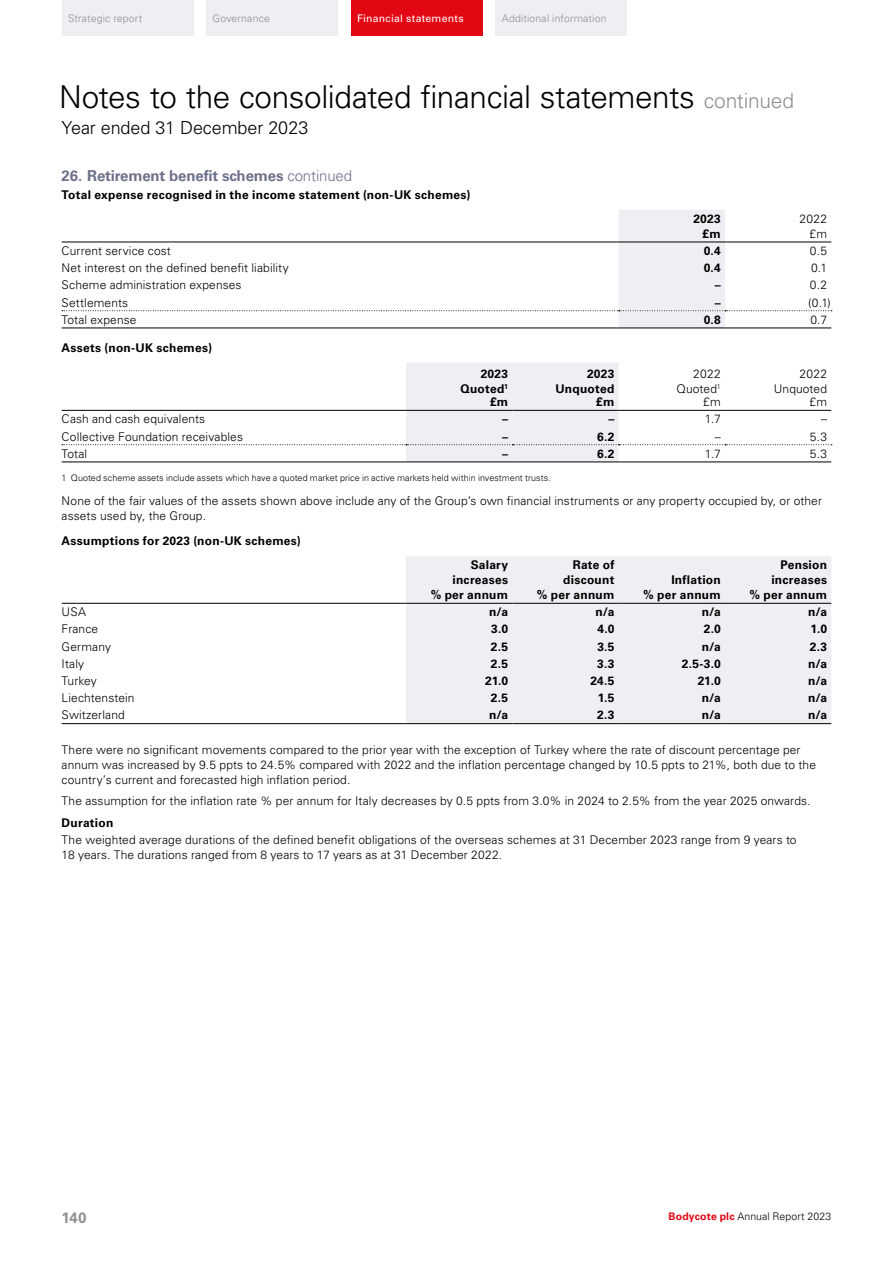
<style>
.page{position:relative;width:893px;height:1263px;background:#fff}
.page>*{position:absolute;margin:0;border:0;box-sizing:border-box;transform-origin:0 0}
.t1{font:300 31.5px "Univers LT Std";letter-spacing:-.015em;color:#000}
.t2{font:300 18px "Univers LT Std";letter-spacing:-.005em;color:#000}
.t3{font:700 15px "Univers LT Std";letter-spacing:-.01em;color:#6f718c}
.t4{font:700 15px "Univers LT Std";color:#909090}
.t5{font:300 12px/15px "Univers LT Std";letter-spacing:.01em;color:#000;text-align:right}
.t6{font:700 12px/15px "Univers LT Std";letter-spacing:.02em;color:#000;text-align:right}
.t7{font:300 10.5px "Univers LT Std";letter-spacing:.015em;color:#909090}
.t8{font:300 10.5px "Univers LT Std";letter-spacing:.01em;color:#000}
.t9{font:10.5px "Univers LT Std";letter-spacing:.025em;color:#fff}
.t10{font:300 9px "Univers LT Std";letter-spacing:.005em;color:#000}
.s1{font-size:21px;color:#909090}
.s2{font-weight:300}
.s3{font-weight:700;color:#e30613}
</style>
<div class="page">
<svg style="left:62px;top:210px;width:770px;height:118px"></svg>
<hr style="left:62px;top:242px;width:557px;height:1px;background:#000">
<hr style="left:619px;top:242px;width:106px;height:1px;background:#000">
<hr style="left:725px;top:242px;width:106px;height:1px;background:#000">
<hr style="left:62px;top:328px;width:557px;height:1px;background:#000">
<hr style="left:619px;top:328px;width:106px;height:1px;background:#000">
<hr style="left:725px;top:328px;width:106px;height:1px;background:#000">
<hr style="left:62px;top:462px;width:344px;height:1px;background:#000">
<hr style="left:406px;top:462px;width:106px;height:1px;background:#000">
<hr style="left:512px;top:462px;width:107px;height:1px;background:#000">
<hr style="left:619px;top:462px;width:106px;height:1px;background:#000">
<hr style="left:725px;top:462px;width:106px;height:1px;background:#000">
<svg style="left:62px;top:363px;width:770px;height:99px"></svg>
<hr style="left:406px;top:410px;width:106px;height:1px;background:#000">
<hr style="left:512px;top:410px;width:107px;height:1px;background:#000">
<hr style="left:619px;top:410px;width:106px;height:1px;background:#000">
<hr style="left:725px;top:410px;width:106px;height:1px;background:#000">
<div style="left:406px;top:556px;width:425px;height:167px;background:#efeef3"></div>
<hr style="left:62px;top:603px;width:344px;height:1px;background:#000">
<hr style="left:406px;top:603px;width:106px;height:1px;background:#000">
<hr style="left:512px;top:603px;width:107px;height:1px;background:#000">
<hr style="left:619px;top:603px;width:106px;height:1px;background:#000">
<hr style="left:725px;top:603px;width:106px;height:1px;background:#000">
<hr style="left:62px;top:723px;width:344px;height:1px;background:#000">
<hr style="left:406px;top:723px;width:106px;height:1px;background:#000">
<hr style="left:512px;top:723px;width:107px;height:1px;background:#000">
<hr style="left:619px;top:723px;width:106px;height:1px;background:#000">
<hr style="left:725px;top:723px;width:106px;height:1px;background:#000">
<div style="left:62px;top:0;width:131px;height:36px;background:#efeef3"></div>
<div style="left:206px;top:0;width:132px;height:36px;background:#efeef3"></div>
<div style="left:351px;top:0;width:132px;height:36px;background:#e30613"></div>
<div style="left:495px;top:0;width:132px;height:36px;background:#efeef3"></div>
<p class="t7" style="left:68px;top:12px;width:76px">Strategic report</p>
<p class="t7" style="left:213px;top:12px;width:59px">Governance</p>
<p class="t9" style="left:357px;top:13px;width:108px">Financial statements</p>
<p class="t7" style="left:502px;top:12px;width:106px">Additional information</p>
<h1 class="t1" style="left:59px;top:78px;width:736px">Notes to the consolidated financial statements <span class="s1">continued</span></h1>
<h2 class="t2" style="left:62px;top:117px;width:248px">Year ended 31 December 2023</h2>
<p class="t3" style="left:62px;top:167px;width:292px">26. Retirement benefit schemes <span class="s2">continued</span></p>
<p class="t6" style="left:62px;top:188px;width:410px">Total expense recognised in the income statement (non-UK schemes)</p>
<p class="t6" style="left:693px;top:211px;width:29px">2023 £m</p>
<p class="t5" style="left:799px;top:211px;width:29px">2022 £m</p>
<p class="t5" style="left:62px;top:243px;width:111px">Current service cost</p>
<p class="t6" style="left:704px;top:243px;width:18px">0.4</p>
<p class="t5" style="left:810px;top:243px;width:19px">0.5</p>
<p class="t5" style="left:62px;top:260px;width:228px">Net interest on the defined benefit liability</p>
<p class="t6" style="left:704px;top:260px;width:18px">0.4</p>
<p class="t5" style="left:811px;top:260px;width:18px">0.1</p>
<p class="t5" style="left:62px;top:278px;width:181px">Scheme administration expenses</p>
<p class="t6" style="left:715px;top:278px;width:7px">–</p>
<p class="t5" style="left:810px;top:278px;width:19px">0.2</p>
<p class="t5" style="left:62px;top:295px;width:68px">Settlements</p>
<p class="t6" style="left:715px;top:295px;width:7px">–</p>
<p class="t5" style="left:808px;top:295px;width:24px">(0.1)</p>
<p class="t5" style="left:62px;top:312px;width:76px">Total expense</p>
<p class="t6" style="left:704px;top:312px;width:18px">0.8</p>
<p class="t5" style="left:810px;top:312px;width:18px">0.7</p>
<p class="t6" style="left:62px;top:340px;width:152px">Assets (non-UK schemes)</p>
<p class="t6" style="left:481px;top:366px;width:29px">2023</p>
<p class="t6" style="left:587px;top:366px;width:29px">2023</p>
<p class="t5" style="left:693px;top:366px;width:29px">2022</p>
<p class="t5" style="left:799px;top:366px;width:29px">2022</p>
<p class="t6" style="left:460px;top:382px;width:49px;line-height:13.5px">Quoted<sup>1 </sup>£m</p>
<p class="t6" style="left:555px;top:382px;width:61px;line-height:13.5px">Unquoted £m</p>
<p class="t5" style="left:677px;top:382px;width:46px;line-height:13.5px">Quoted<sup>1 </sup>£m</p>
<p class="t5" style="left:774px;top:382px;width:55px;line-height:13.5px">Unquoted £m</p>
<p class="t5" style="left:62px;top:412px;width:145px">Cash and cash equivalents</p>
<p class="t6" style="left:502px;top:412px;width:7px">–</p>
<p class="t6" style="left:608px;top:412px;width:7px">–</p>
<p class="t5" style="left:705px;top:412px;width:17px">1.7</p>
<p class="t5" style="left:821px;top:412px;width:7px">–</p>
<p class="t5" style="left:62px;top:429px;width:183px">Collective Foundation receivables</p>
<p class="t6" style="left:502px;top:429px;width:7px">–</p>
<p class="t6" style="left:597px;top:429px;width:19px">6.2</p>
<p class="t5" style="left:715px;top:429px;width:7px">–</p>
<p class="t5" style="left:810px;top:429px;width:19px">5.3</p>
<p class="t5" style="left:62px;top:446px;width:27px">Total</p>
<p class="t6" style="left:502px;top:446px;width:7px">–</p>
<p class="t6" style="left:597px;top:446px;width:19px">6.2</p>
<p class="t5" style="left:705px;top:446px;width:17px">1.7</p>
<p class="t5" style="left:810px;top:446px;width:19px">5.3</p>
<p class="t10" style="left:62px;top:473px;width:491px">1 Quoted scheme assets include assets which have a quoted market price in active markets held within investment trusts.</p>
<p class="t5" style="left:62px;top:493px;width:762px;text-align:left">None of the fair values of the assets shown above include any of the Group’s own financial instruments or any property occupied by, or other assets used by, the Group.</p>
<p class="t6" style="left:62px;top:534px;width:241px">Assumptions for 2023 (non-UK schemes)</p>
<p class="t6" style="left:431px;top:557px;width:79px">Salary increases<br>% per annum</p>
<p class="t6" style="left:537px;top:557px;width:79px">Rate of discount<br>% per annum</p>
<p class="t6" style="left:750px;top:557px;width:79px">Pension increases<br>% per annum</p>
<p class="t6" style="left:643px;top:572px;width:79px">Inflation<br>% per annum</p>
<p class="t5" style="left:62px;top:604px;width:26px">USA</p>
<p class="t6" style="left:489px;top:605px;width:20px">n/a</p>
<p class="t6" style="left:595px;top:605px;width:20px">n/a</p>
<p class="t6" style="left:702px;top:605px;width:20px">n/a</p>
<p class="t6" style="left:808px;top:605px;width:20px">n/a</p>
<p class="t5" style="left:62px;top:622px;width:38px">France</p>
<p class="t6" style="left:491px;top:622px;width:18px">3.0</p>
<p class="t6" style="left:597px;top:622px;width:18px">4.0</p>
<p class="t6" style="left:704px;top:622px;width:19px">2.0</p>
<p class="t6" style="left:811px;top:622px;width:18px">1.0</p>
<p class="t5" style="left:62px;top:639px;width:51px">Germany</p>
<p class="t6" style="left:491px;top:639px;width:19px">2.5</p>
<p class="t6" style="left:597px;top:639px;width:19px">3.5</p>
<p class="t6" style="left:702px;top:639px;width:20px">n/a</p>
<p class="t6" style="left:810px;top:639px;width:19px">2.3</p>
<p class="t5" style="left:62px;top:656px;width:24px">Italy</p>
<p class="t6" style="left:491px;top:656px;width:19px">2.5</p>
<p class="t6" style="left:597px;top:656px;width:19px">3.3</p>
<p class="t6" style="left:682px;top:656px;width:40px">2.5-3.0</p>
<p class="t6" style="left:808px;top:656px;width:20px">n/a</p>
<p class="t5" style="left:62px;top:673px;width:37px">Turkey</p>
<p class="t6" style="left:485px;top:673px;width:25px">21.0</p>
<p class="t6" style="left:590px;top:673px;width:26px">24.5</p>
<p class="t6" style="left:698px;top:673px;width:25px">21.0</p>
<p class="t6" style="left:808px;top:673px;width:20px">n/a</p>
<p class="t5" style="left:62px;top:690px;width:74px">Liechtenstein</p>
<p class="t6" style="left:491px;top:691px;width:19px">2.5</p>
<p class="t6" style="left:598px;top:691px;width:18px">1.5</p>
<p class="t6" style="left:702px;top:691px;width:20px">n/a</p>
<p class="t6" style="left:808px;top:691px;width:20px">n/a</p>
<p class="t5" style="left:62px;top:708px;width:65px">Switzerland</p>
<p class="t6" style="left:489px;top:708px;width:20px">n/a</p>
<p class="t6" style="left:597px;top:708px;width:19px">2.3</p>
<p class="t6" style="left:702px;top:708px;width:20px">n/a</p>
<p class="t6" style="left:808px;top:708px;width:20px">n/a</p>
<p class="t5" style="left:62px;top:742px;width:756px;text-align:left">There were no significant movements compared to the prior year with the exception of Turkey where the rate of discount percentage per annum was increased by 9.5 ppts to 24.5% compared with 2022 and the inflation percentage changed by 10.5 ppts to 21%, both due to the country’s current and forecasted high inflation period.</p>
<p class="t5" style="left:62px;top:793px;width:750px">The assumption for the inflation rate % per annum for Italy decreases by 0.5 ppts from 3.0% in 2024 to 2.5% from the year 2025 onwards.</p>
<p class="t6" style="left:62px;top:815px;width:53px">Duration</p>
<p class="t5" style="left:62px;top:832px;width:736px;text-align:left">The weighted average durations of the defined benefit obligations of the overseas schemes at 31 December 2023 range from 9 years to<br>18 years. The durations ranged from 8 years to 17 years as at 31 December 2022.</p>
<p class="t4" style="left:62px;top:1209px;width:26px">140</p>
<p class="t8" style="left:669px;top:1209px;width:164px"><span class="s3">Bodycote plc</span> Annual Report 2023</p>
</div>
